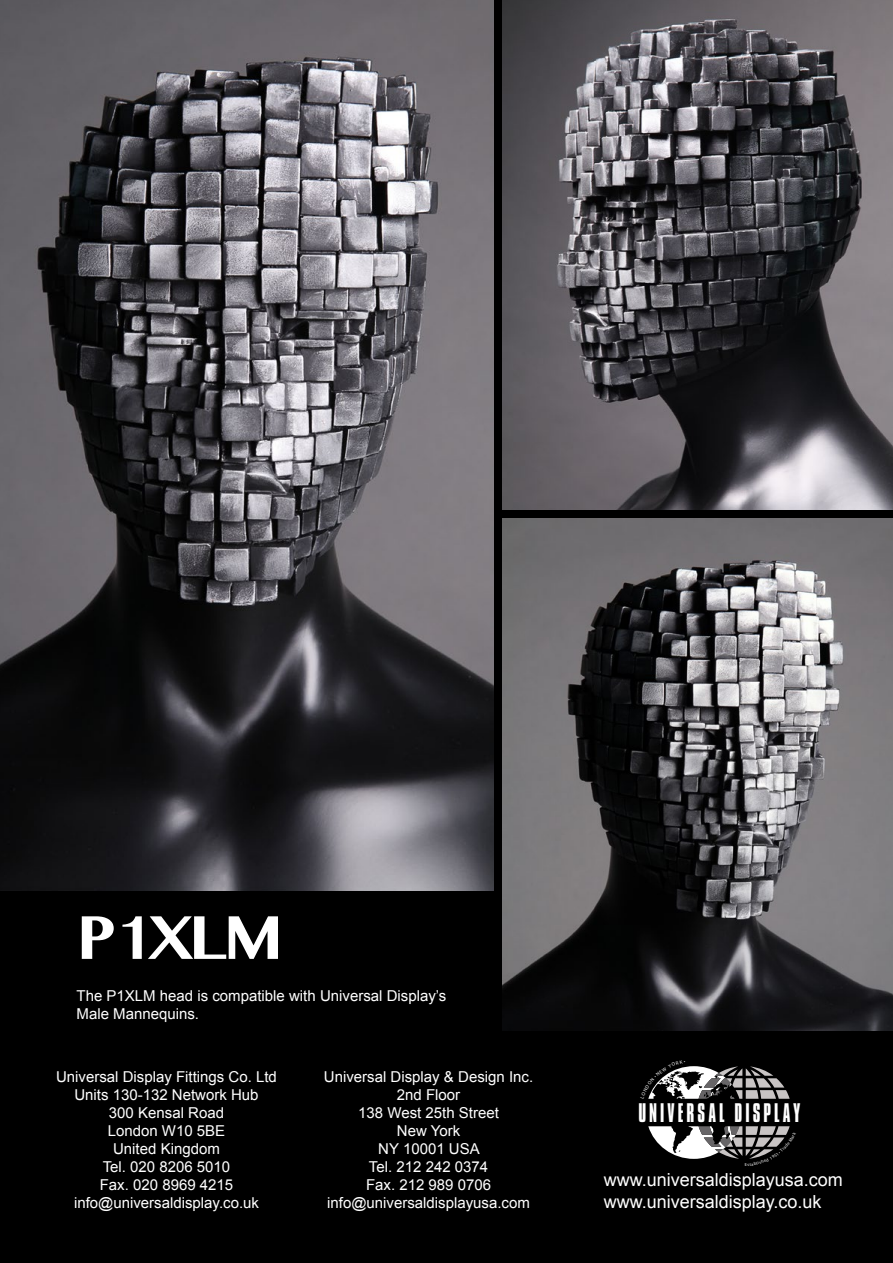
<style>
.page{position:relative;width:893px;height:1263px;background:#000}
.page>*{position:absolute;margin:0;border:0;box-sizing:border-box;transform-origin:0 0}
.t1{font:700 72px "Khmer MN";letter-spacing:-.06em;color:#fff}
.t2{font:23.1px "Compacta BT";letter-spacing:.15em;color:#fff;scale:.88 1}
.t3{font:18px/21.6px "Arial";color:#fff}
.t4{font:15px/18px "Arial";color:#fff;text-align:center}
</style>
<div class="page">
<img style="left:0;top:0;width:493px;height:890px">
<img style="left:503px;top:0;width:390px;height:509px">
<img style="left:503px;top:519px;width:390px;height:511px">
<svg style="left:648px;top:1066px;width:142px;height:33px"></svg>
<svg style="left:648px;top:1126px;width:142px;height:33px"></svg>
<h1 class="t1" style="left:77px;top:892px;width:208px">P1XLM</h1>
<p class="t4" style="left:77px;top:986px;width:371px;text-align:left">The P1XLM head is compatible with Universal Display’s<br>Male Mannequins.</p>
<p class="t4" style="left:56px;top:1068px;width:222px">Universal Display Fittings Co. Ltd<br>Units 130-132 Network Hub<br>300 Kensal Road<br>London W10 5BE<br>United Kingdom<br>Tel. 020 8206 5010<br>Fax. 020 8969 4215 info@universaldisplay.co.uk</p>
<p class="t4" style="left:324px;top:1068px;width:211px">Universal Display &amp; Design Inc.<br>2nd Floor<br>138 West 25th Street<br>New York<br>NY 10001 USA<br>Tel. 212 242 0374<br>Fax. 212 989 0706 info@universaldisplayusa.com</p>
<h2 class="t2" style="left:638px;top:1099px;width:186px">UNIVERSAL DISPLAY</h2>
<p class="t3" style="left:604px;top:1169px;width:241px">www.universaldisplayusa.com www.universaldisplay.co.uk</p>
</div>
